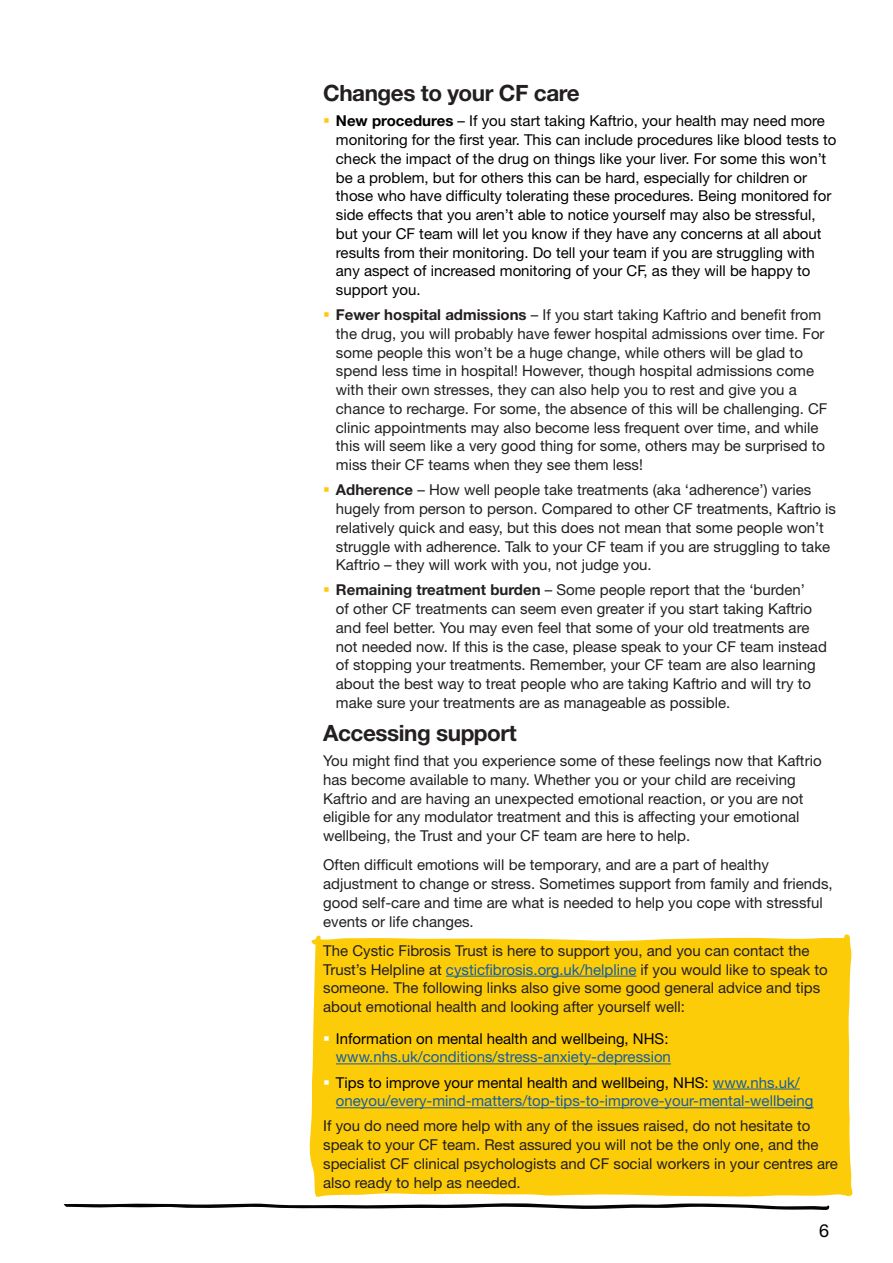
<style>
.page{position:relative;width:893px;height:1263px;background:#fff}
.page>*{position:absolute;margin:0;border:0;box-sizing:border-box;transform-origin:0 0}
.Headline{font:700 22.5px "Helvetica Neue LT Std";letter-spacing:-.02em;color:#231f20}
.Body_Copy{font:700 22.5px "Helvetica Neue LT Std";letter-spacing:-.02em;color:#231f20}
.Tile_Big_Headline{font:18px "Helvetica Neue LT Std";color:#000}
.Body_Copy-2{font:15px/18.8px "Helvetica Neue LT Std";color:#231f20}
.t1{font:15px/18.8px "Helvetica Neue LT Std";color:#000}
.t2{font:15px/18.8px "Helvetica Neue LT Std";color:#175d9e}
.s1{font-weight:700}
.s2{color:#175d9e}
.s3{color:#000}
</style>
<div class="page">
<svg style="left:309px;top:934px;width:544px;height:263px"></svg>
<div style="left:315px;top:941px;width:530px;height:251px;background:#fdcc09"></div>
<svg style="left:64px;top:1203px;width:766px;height:7px"></svg>
<hr style="left:446px;top:976px;width:190px;height:1px;background:#175d9e">
<hr style="left:336px;top:1063px;width:335px;height:1px;background:#175d9e">
<hr style="left:713px;top:1089px;width:87px;height:1px;background:#175d9e">
<hr style="left:336px;top:1107px;width:477px;height:1px;background:#175d9e">
<svg style="left:324px;top:1036px;width:5px;height:4px"></svg>
<svg style="left:324px;top:1080px;width:5px;height:4px"></svg>
<p class="Headline" style="left:323px;top:79px;width:258px">Changes to your CF care</p>
<p class="t1" style="left:336px;top:111px;width:502px"><span class="s1">New procedures</span> – If you start taking Kaftrio, your health may need more monitoring for the first year. This can include procedures like blood tests to check the impact of the drug on things like your liver. For some this won’t be a problem, but for others this can be hard, especially for children or those who have difficulty tolerating these procedures. Being monitored for side effects that you aren’t able to notice yourself may also be stressful, but your CF team will let you know if they have any concerns at all about results from their monitoring. Do tell your team if you are struggling with any aspect of increased monitoring of your CF, as they will be happy to support you.</p>
<p class="Body_Copy-2" style="left:336px;top:305px;width:493px"><span class="s1">Fewer hospital admissions</span> – If you start taking Kaftrio and benefit from the drug, you will probably have fewer hospital admissions over time. For some people this won’t be a huge change, while others will be glad to spend less time in hospital! However, though hospital admissions come with their own stresses, they can also help you to rest and give you a chance to recharge. For some, the absence of this will be challenging. CF clinic appointments may also become less frequent over time, and while this will seem like a very good thing for some, others may be surprised to miss their CF teams when they see them less!</p>
<p class="Body_Copy-2" style="left:336px;top:480px;width:502px"><span class="s1">Adherence</span> – How well people take treatments (aka ‘adherence’) varies hugely from person to person. Compared to other CF treatments, Kaftrio is relatively quick and easy, but this does not mean that some people won’t struggle with adherence. Talk to your CF team if you are struggling to take Kaftrio – they will work with you, not judge you.</p>
<p class="Body_Copy-2" style="left:336px;top:580px;width:492px"><span class="s1">Remaining treatment burden</span> – Some people report that the ‘burden’<br>of other CF treatments can seem even greater if you start taking Kaftrio and feel better. You may even feel that some of your old treatments are not needed now. If this is the case, please speak to your CF team instead of stopping your treatments. Remember, your CF team are also learning about the best way to treat people who are taking Kaftrio and will try to make sure your treatments are as manageable as possible.</p>
<p class="Body_Copy" style="left:323px;top:719px;width:195px">Accessing support</p>
<p class="Body_Copy-2" style="left:323px;top:751px;width:500px">You might find that you experience some of these feelings now that Kaftrio has become available to many. Whether you or your child are receiving Kaftrio and are having an unexpected emotional reaction, or you are not eligible for any modulator treatment and this is affecting your emotional wellbeing, the Trust and your CF team are here to help.</p>
<p class="Body_Copy-2" style="left:323px;top:855px;width:511px">Often difficult emotions will be temporary, and are a part of healthy adjustment to change or stress. Sometimes support from family and friends, good self-care and time are what is needed to help you cope with stressful events or life changes.</p>
<p class="Body_Copy-2" style="left:323px;top:941px;width:506px">The Cystic Fibrosis Trust is here to support you, and you can contact the Trust’s Helpline at <span class="s2">cysticfibrosis.org.uk/helpline</span> if you would like to speak to someone. The following links also give some good general advice and tips about emotional health and looking after yourself well:</p>
<p class="t2" style="left:336px;top:1029px;width:337px"><span class="s3">Information on mental health and wellbeing, NHS: </span>www.nhs.uk/conditions/stress-anxiety-depression</p>
<p class="t2" style="left:336px;top:1072px;width:479px"><span class="s3">Tips to improve your mental health and wellbeing, NHS:</span> www.nhs.uk/ oneyou/every-mind-matters/top-tips-to-improve-your-mental-wellbeing</p>
<p class="Body_Copy-2" style="left:323px;top:1116px;width:516px">If you do need more help with any of the issues raised, do not hesitate to speak to your CF team. Rest assured you will not be the only one, and the specialist CF clinical psychologists and CF social workers in your centres are also ready to help as needed.</p>
<p class="Tile_Big_Headline" style="left:819px;top:1219px;width:12px">6</p>
</div>
